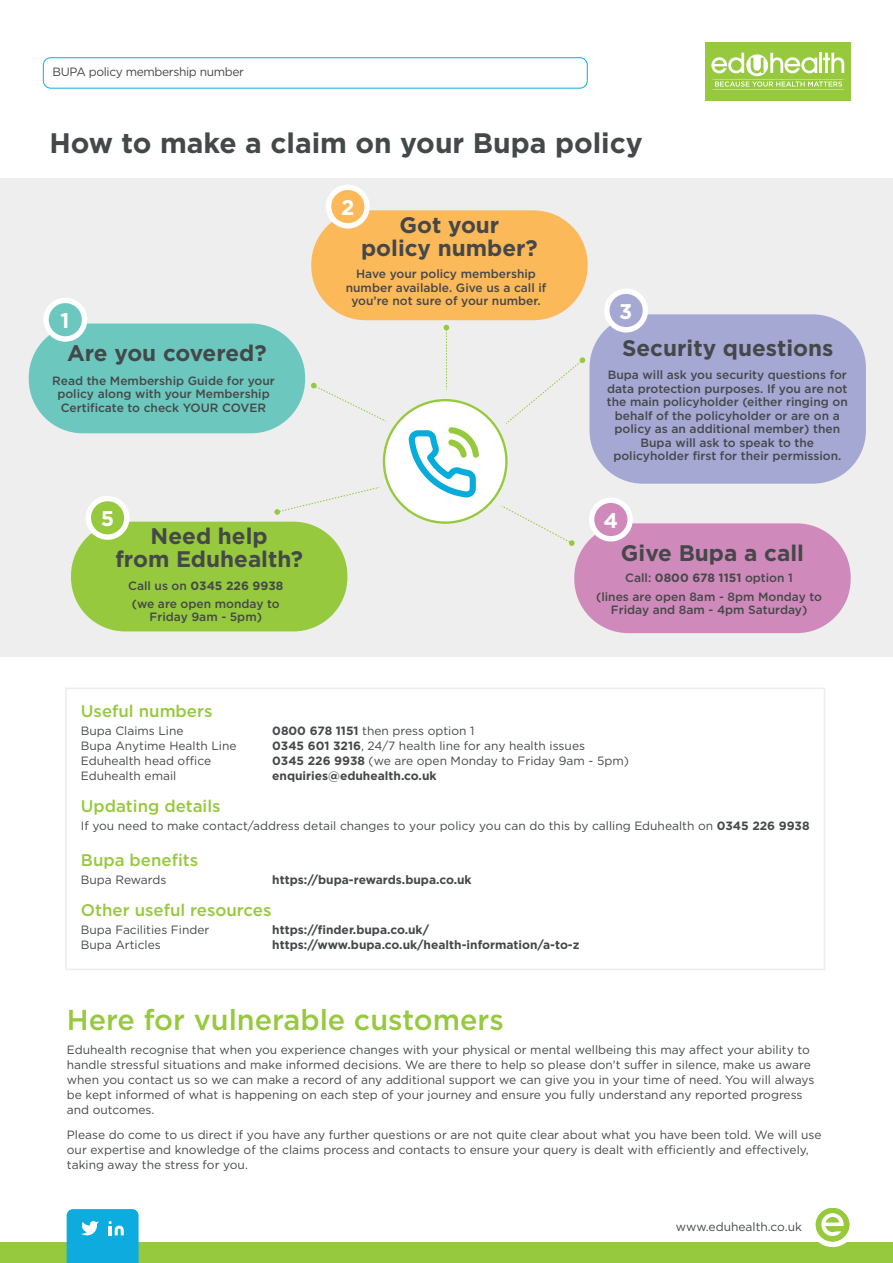
<style>
.page{position:relative;width:893px;height:1263px;background:#fff}
.page>*{position:absolute;margin:0;border:0;box-sizing:border-box;transform-origin:0 0}
.t1{font:500 28.8px "Gotham HTF";color:#96c93d}
.t2{font:700 28.2px "Gotham HTF";color:#454849}
.t3{font:700 22.5px/22.5px "Gotham HTF";color:#454849;text-align:center}
.t4{font:700 21.3px "Gotham HTF";color:#fff}
.t5{font:500 16.8px "Gotham HTF";color:#96c93d}
.t6{font:12px/15px "Gotham HTF";color:#454849}
.t7{font:500 12px/13.5px "Gotham HTF";color:#454849;text-align:center}
.t8{font:700 12px "Gotham HTF";color:#454849}
.t9{font:12px "Gotham HTF";letter-spacing:-.03em;color:#454849}
.s1{font-weight:700}
</style>
<div class="page">
<div style="left:0;top:178px;width:893px;height:478px;background:#edeeed"></div>
<div style="left:706px;top:42px;width:145px;height:58px;background:#96c93d"></div>
<svg style="left:746px;top:54px;width:22px;height:22px"></svg>
<svg style="left:711px;top:53px;width:33px;height:20px"></svg>
<svg style="left:770px;top:53px;width:47px;height:20px"></svg>
<hr style="left:819px;top:53px;width:2px;height:20px;background:#fff">
<svg style="left:823px;top:53px;width:21px;height:20px"></svg>
<svg style="left:751px;top:58px;width:12px;height:15px"></svg>
<svg style="left:713px;top:79px;width:131px;height:11px"></svg>
<div style="left:29px;top:323px;width:276px;height:110px;background:#6cc8bf;border-radius:54px"></div>
<div style="left:43px;top:298px;width:44px;height:44px;background:#fff;border-radius:50%"></div>
<div style="left:49px;top:303px;width:33px;height:33px;background:#6cc8bf;border-radius:50%"></div>
<div style="left:311px;top:210px;width:277px;height:110px;background:#fcb95a;border-radius:54px"></div>
<div style="left:326px;top:185px;width:44px;height:44px;background:#fff;border-radius:50%"></div>
<div style="left:331px;top:190px;width:33px;height:33px;background:#fcb95a;border-radius:50%"></div>
<div style="left:589px;top:314px;width:277px;height:170px;background:#a4a8d3;border-radius:53px"></div>
<div style="left:604px;top:288px;width:44px;height:44px;background:#fff;border-radius:50%"></div>
<div style="left:609px;top:294px;width:34px;height:33px;background:#a4a8d3;border-radius:50%"></div>
<div style="left:71px;top:522px;width:276px;height:109px;background:#96c93d;border-radius:54px"></div>
<div style="left:86px;top:496px;width:44px;height:44px;background:#fff;border-radius:50%"></div>
<div style="left:91px;top:501px;width:33px;height:33px;background:#96c93d;border-radius:50%"></div>
<div style="left:574px;top:523px;width:277px;height:110px;background:#d089bb;border-radius:54px"></div>
<div style="left:589px;top:497px;width:44px;height:44px;background:#fff;border-radius:50%"></div>
<div style="left:594px;top:503px;width:33px;height:33px;background:#d089bb;border-radius:50%"></div>
<svg style="left:506px;top:357px;width:80px;height:67px"></svg>
<svg style="left:502px;top:506px;width:73px;height:40px"></svg>
<svg style="left:274px;top:487px;width:106px;height:28px"></svg>
<svg style="left:444px;top:325px;width:5px;height:65px"></svg>
<div style="left:65px;top:688px;width:760px;height:282px;border:2px solid #edeeed"></div>
<div style="left:43px;top:57px;width:545px;height:32px;border:1px solid #0eacde;border-radius:7px"></div>
<div style="left:0;top:1242px;width:893px;height:21px;background:#96c93d"></div>
<div style="left:810px;top:1202px;width:45px;height:45px;background:#fff;border-radius:22px"></div>
<div style="left:816px;top:1208px;width:33px;height:33px;background:#97c93c;border-radius:17px"></div>
<svg style="left:821px;top:1213px;width:23px;height:23px"></svg>
<svg style="left:67px;top:1209px;width:72px;height:54px;background:#20b2e0"></svg>
<svg style="left:311px;top:382px;width:75px;height:39px"></svg>
<svg style="left:383px;top:399px;width:125px;height:125px"></svg>
<div style="left:385px;top:401px;width:120px;height:120px;background:#fff;border-radius:50%"></div>
<svg style="left:408px;top:427px;width:71px;height:70px"></svg>
<p class="t9" style="left:53px;top:65px;width:193px">BUPA policy membership number</p>
<h2 class="t2" style="left:49px;top:126px;width:595px">How to make a claim on your Bupa policy</h2>
<h3 class="t4" style="left:61px;top:308px;width:10px">1</h3>
<h3 class="t3" style="left:67px;top:342px;width:201px">Are you covered?</h3>
<p class="t7" style="left:52px;top:373px;width:224px">Read the Membership Guide for your policy along with your Membership<br>Certificate to check YOUR COVER</p>
<h3 class="t4" style="left:101px;top:506px;width:15px">5</h3>
<h3 class="t3" style="left:115px;top:525px;width:189px">Need help<br>from Eduhealth?</h3>
<p class="t7" style="left:128px;top:576px;width:157px;line-height:18px;text-align:left">Call us on <span class="s1">0345 226 9938 </span>(we are open monday to</p>
<p class="t7" style="left:150px;top:610px;width:114px">Friday 9am - 5pm)</p>
<h3 class="t4" style="left:341px;top:195px;width:15px">2</h3>
<h3 class="t3" style="left:361px;top:213px;width:178px">Got your<br>policy number?</h3>
<p class="t7" style="left:346px;top:267px;width:202px">Have your policy membership number available. Give us a call if you’re not sure of your number.</p>
<h3 class="t4" style="left:619px;top:299px;width:15px">3</h3>
<h3 class="t3" style="left:622px;top:336px;width:213px">Security questions</h3>
<p class="t7" style="left:607px;top:368px;width:242px">Bupa will ask you security questions for data protection purposes. If you are not the main policyholder (either ringing on behalf of the policyholder or are on a policy as an additional member) then Bupa will ask to speak to the policyholder first for their permission.</p>
<h3 class="t4" style="left:603px;top:508px;width:16px">4</h3>
<h3 class="t3" style="left:621px;top:541px;width:185px">Give Bupa a call</h3>
<p class="t7" style="left:596px;top:569px;width:227px;line-height:18px">Call: <span class="s1">0800 678 1151</span> option 1<br>(lines are open 8am - 8pm Monday to</p>
<p class="t7" style="left:611px;top:603px;width:198px">Friday and 8am - 4pm Saturday)</p>
<h3 class="t5" style="left:81px;top:701px;width:133px">Useful numbers</h3>
<p class="t6" style="left:81px;top:723px;width:104px">Bupa Claims Line</p>
<p class="t6" style="left:272px;top:723px;width:204px"><span class="s1">0800 678 1151</span> then press option 1</p>
<p class="t6" style="left:81px;top:738px;width:157px">Bupa Anytime Health Line</p>
<p class="t6" style="left:272px;top:738px;width:314px"><span class="s1">0345 601 3216</span>, 24/7 health line for any health issues</p>
<p class="t6" style="left:81px;top:753px;width:132px">Eduhealth head office</p>
<p class="t6" style="left:272px;top:753px;width:358px"><span class="s1">0345 226 9938</span> (we are open Monday to Friday 9am - 5pm)</p>
<p class="t6" style="left:81px;top:768px;width:97px">Eduhealth email</p>
<p class="t8" style="left:272px;top:769px;width:166px">enquiries@eduhealth.co.uk</p>
<h3 class="t5" style="left:81px;top:796px;width:141px">Updating details</h3>
<p class="t6" style="left:81px;top:818px;width:730px">If you need to make contact/address detail changes to your policy you can do this by calling Eduhealth on <span class="s1">0345 226 9938</span></p>
<h3 class="t5" style="left:81px;top:850px;width:119px">Bupa benefits</h3>
<p class="t6" style="left:81px;top:872px;width:87px">Bupa Rewards</p>
<p class="t8" style="left:272px;top:873px;width:201px">https://bupa-rewards.bupa.co.uk</p>
<h3 class="t5" style="left:81px;top:900px;width:192px">Other useful resources</h3>
<p class="t6" style="left:81px;top:922px;width:130px">Bupa Facilities Finder</p>
<p class="t8" style="left:272px;top:923px;width:158px">https://finder.bupa.co.uk/</p>
<p class="t6" style="left:81px;top:937px;width:82px">Bupa Articles</p>
<p class="t8" style="left:272px;top:938px;width:309px">https://www.bupa.co.uk/health-information/a-to-z</p>
<h1 class="t1" style="left:67px;top:1003px;width:438px">Here for vulnerable customers</h1>
<p class="t6" style="left:67px;top:1042px;width:749px">Eduhealth recognise that when you experience changes with your physical or mental wellbeing this may affect your ability to handle stressful situations and make informed decisions. We are there to help so please don't suffer in silence, make us aware when you contact us so we can make a record of any additional support we can give you in your time of need. You will always be kept informed of what is happening on each step of your journey and ensure you fully understand any reported progress and outcomes.</p>
<p class="t6" style="left:67px;top:1126px;width:756px">Please do come to us direct if you have any further questions or are not quite clear about what you have been told. We will use our expertise and knowledge of the claims process and contacts to ensure your query is dealt with efficiently and effectively, taking away the stress for you.</p>
<p class="t6" style="left:676px;top:1219px;width:127px">www.eduhealth.co.uk</p>
</div>
